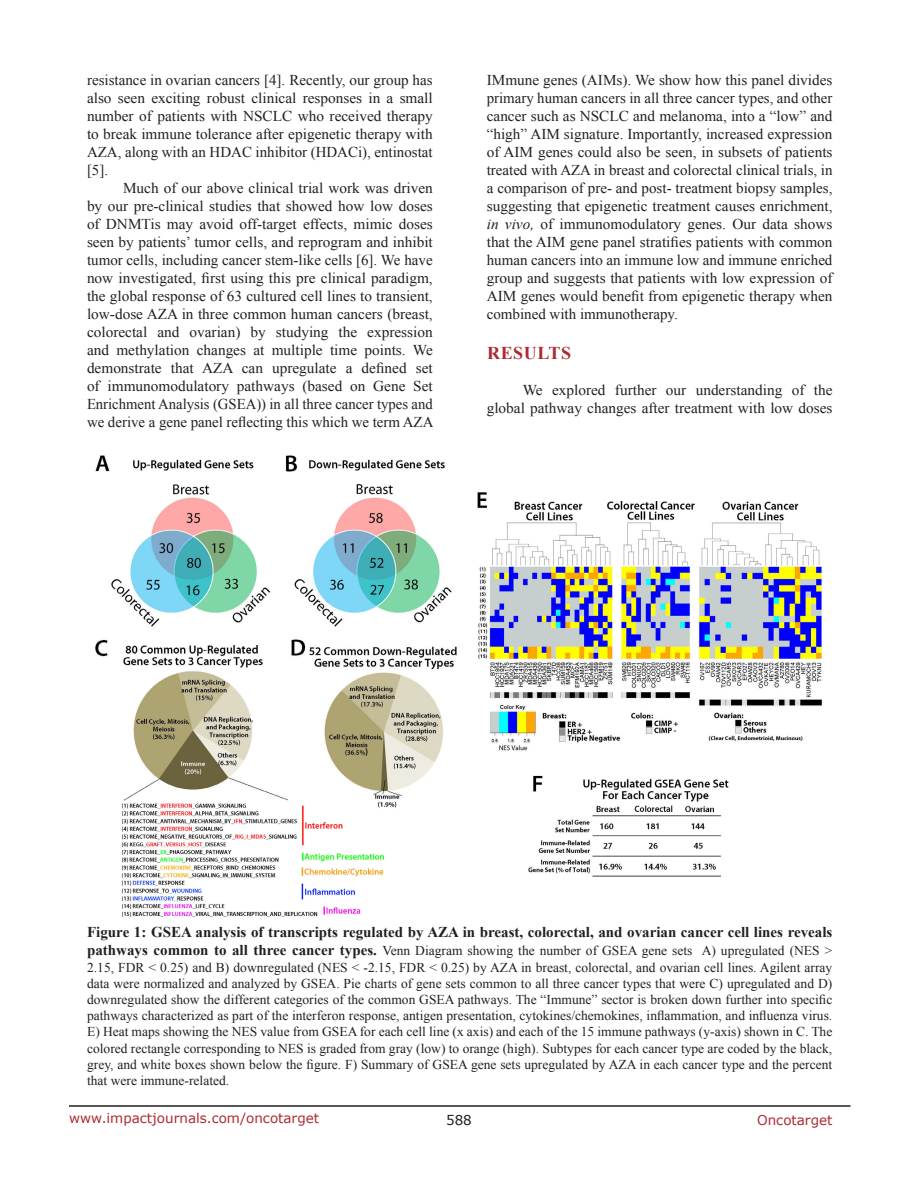
<style>
.page{position:relative;width:918px;height:1188px;background:#fff}
.page>*{position:absolute;margin:0;border:0;box-sizing:border-box;transform-origin:0 0}
.Heading{font:700 18px "Times New Roman";letter-spacing:.035em;color:#ac2b31}
.BodyText{font:15px/18px "Times New Roman";color:#221f22;text-align:justify}
.FigureText{font:700 15px "Times New Roman";color:#221f22}
.FigureText-2{font:13.5px/16.2px "Times New Roman";color:#221f22;text-align:justify}
.t1{font:13.5px "Verdana";color:#ac2b31}
.t2{font:13.5px "Verdana";color:#221f22}
.s1{font-style:italic}
.s2{font-weight:700;font-size:15px}
</style>
<div class="page">
<hr style="left:69px;top:1105px;width:781px;height:2px;background:#231f20">
<img style="left:95px;top:455px;width:728px;height:462px">
<p class="BodyText" style="left:87px;top:71px;width:347px">resistance in ovarian cancers [4]. Recently, our group has also seen exciting robust clinical responses in a small number of patients with NSCLC who received therapy to break immune tolerance after epigenetic therapy with AZA, along with an HDAC inhibitor (HDACi), entinostat [5].</p>
<p class="BodyText" style="left:87px;top:179px;width:348px;text-indent:36px">Much of our above clinical trial work was driven by our pre-clinical studies that showed how low doses of DNMTis may avoid off-target effects, mimic doses seen by patients’ tumor cells, and reprogram and inhibit tumor cells, including cancer stem-like cells [6]. We have now investigated, first using this pre clinical paradigm, the global response of 63 cultured cell lines to transient, low-dose AZA in three common human cancers (breast, colorectal and ovarian) by studying the expression and methylation changes at multiple time points. We demonstrate that AZA can upregulate a defined set of immunomodulatory pathways (based on Gene Set Enrichment Analysis (GSEA)) in all three cancer types and we derive a gene panel reflecting this which we term AZA</p>
<p class="BodyText" style="left:487px;top:71px;width:347px">IMmune genes (AIMs). We show how this panel divides primary human cancers in all three cancer types, and other cancer such as NSCLC and melanoma, into a “low” and “high” AIM signature. Importantly, increased expression of AIM genes could also be seen, in subsets of patients treated with AZA in breast and colorectal clinical trials, in a comparison of pre- and post- treatment biopsy samples, suggesting that epigenetic treatment causes enrichment, <span class="s1">in vivo,</span> of immunomodulatory genes. Our data shows that the AIM gene panel stratifies patients with common human cancers into an immune low and immune enriched group and suggests that patients with low expression of AIM genes would benefit from epigenetic therapy when combined with immunotherapy.</p>
<p class="Heading" style="left:487px;top:340px;width:86px">RESULTS</p>
<p class="BodyText" style="left:487px;top:381px;width:347px;text-align:right">We explored further our understanding of the global pathway changes after treatment with low doses</p>
<p class="FigureText" style="left:87px;top:922px;width:747px">Figure 1: GSEA analysis of transcripts regulated by AZA in breast, colorectal, and ovarian cancer cell lines reveals</p>
<p class="FigureText-2" style="left:87px;top:942px;width:747px"><span class="s2">pathways common to all three cancer types.</span> Venn Diagram showing the number of GSEA gene sets A) upregulated (NES &gt; 2.15, FDR &lt; 0.25) and B) downregulated (NES &lt; -2.15, FDR &lt; 0.25) by AZA in breast, colorectal, and ovarian cell lines. Agilent array data were normalized and analyzed by GSEA. Pie charts of gene sets common to all three cancer types that were C) upregulated and D) downregulated show the different categories of the common GSEA pathways. The “Immune” sector is broken down further into specific pathways characterized as part of the interferon response, antigen presentation, cytokines/chemokines, inflammation, and influenza virus.<br>E) Heat maps showing the NES value from GSEA for each cell line (x axis) and each of the 15 immune pathways (y-axis) shown in C. The colored rectangle corresponding to NES is graded from gray (low) to orange (high). Subtypes for each cancer type are coded by the black, grey, and white boxes shown below the figure. F) Summary of GSEA gene sets upregulated by AZA in each cancer type and the percent that were immune-related.</p>
<p class="t1" style="left:69px;top:1109px;width:252px">www.impactjournals.com/oncotarget</p>
<p class="t2" style="left:446px;top:1111px;width:27px">588</p>
<p class="t1" style="left:757px;top:1111px;width:77px">Oncotarget</p>
</div>
